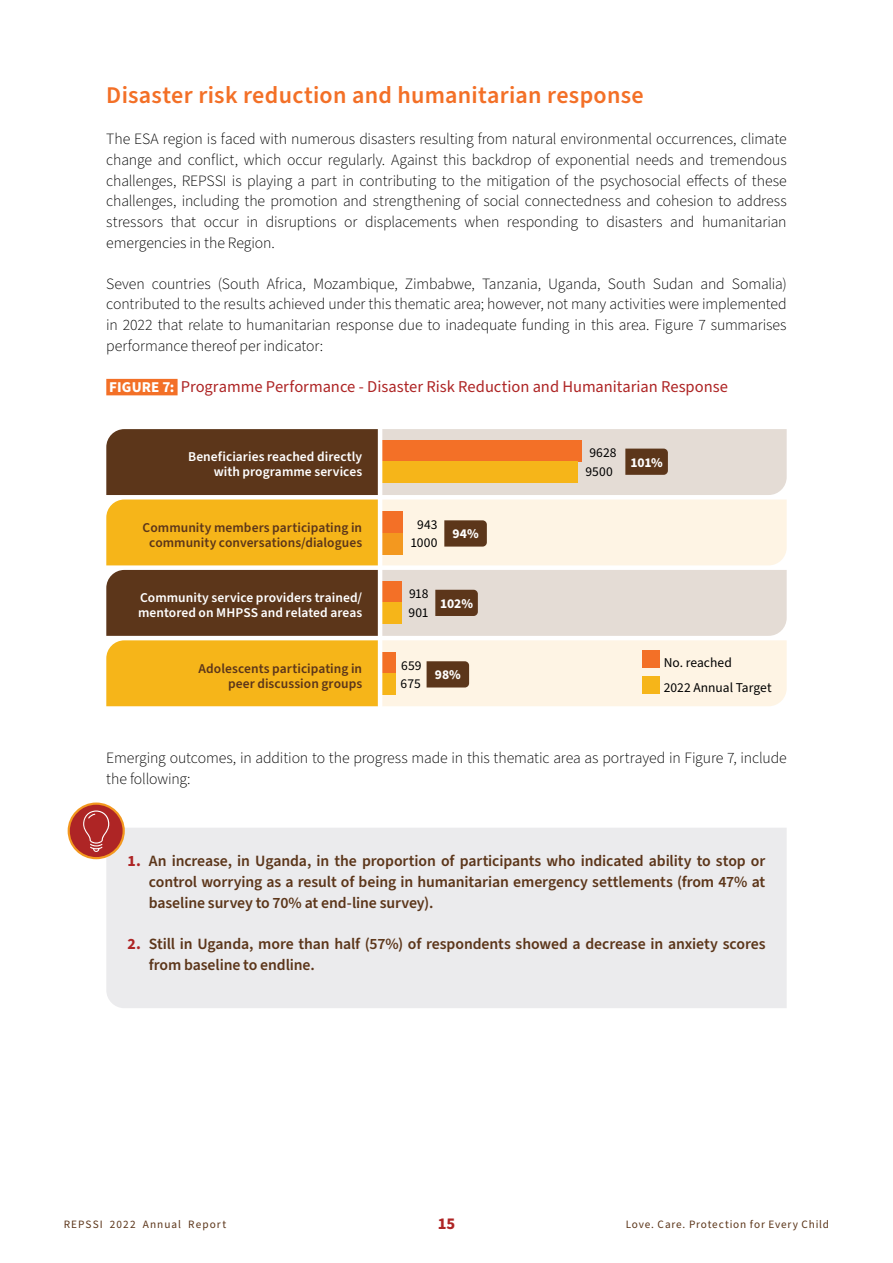
<style>
.page{position:relative;width:893px;height:1263px;background:#fff}
.page>*{position:absolute;margin:0;border:0;box-sizing:border-box;transform-origin:0 0}
.t1{font:600 24px "Source Sans Pro";letter-spacing:.01em;color:#f37027}
.t2{font:16.5px "Source Sans Pro";color:#ae2525}
.t3{font:700 16.5px "Source Sans Pro";color:#ae2525}
.t4{font:300 15.75px/20.7px "Source Sans Pro";letter-spacing:-.01em;color:#000;text-align:justify}
.t5{font:600 15.75px/20.7px "Source Sans Pro";letter-spacing:-.01em;color:#5c361a;text-align:justify}
.t6{font:600 13.5px/15px "Source Sans Pro";letter-spacing:.005em;color:#fff;text-align:right}
.t7{font:600 13.5px/15px "Source Sans Pro";letter-spacing:.005em;color:#5c361a;text-align:center}
.t8{font:13.5px/18.3px "Source Sans Pro";letter-spacing:.005em;color:#000}
.t9{font:700 13.5px "Source Sans Pro";letter-spacing:-.005em;color:#fff}
.t10{font:11.25px "Source Sans Pro";letter-spacing:.085em;color:#5c361a}
.s1{font-weight:700;font-size:15px;color:#fff}
.s2{font-weight:700;color:#ae2525}
</style>
<div class="page">
<div style="left:106px;top:828px;width:681px;height:180px;background:#ebebed"></div>
<div style="left:69px;top:804px;width:55px;height:54px;background:#ae2525;border-radius:50%"></div>
<div style="left:68px;top:802px;width:57px;height:57px;border:2px solid #f3981f;border-radius:50%"></div>
<svg style="left:83px;top:810px;width:26px;height:42px"></svg>
<div style="left:106px;top:379px;width:72px;height:16px;background:#f37027"></div>
<svg style="left:106px;top:429px;width:681px;height:277px;background:#d3b484"></svg>
<div style="left:642px;top:651px;width:17px;height:17px;background:#f37027"></div>
<div style="left:642px;top:676px;width:17px;height:17px;background:#f6b519"></div>
<hr style="left:378px;top:421px;width:4px;height:285px;background:#fff">
<h1 class="t1" style="left:106px;top:79px;width:539px">Disaster risk reduction and humanitarian response</h1>
<p class="t4" style="left:106px;top:129px;width:682px">The ESA region is faced with numerous disasters resulting from natural environmental occurrences, climate change and conflict, which occur regularly. Against this backdrop of exponential needs and tremendous challenges, REPSSI is playing a part in contributing to the mitigation of the psychosocial effects of these challenges, including the promotion and strengthening of social connectedness and cohesion to address stressors that occur in disruptions or displacements when responding to disasters and humanitarian emergencies in the Region.</p>
<p class="t4" style="left:106px;top:274px;width:682px">Seven countries (South Africa, Mozambique, Zimbabwe, Tanzania, Uganda, South Sudan and Somalia) contributed to the results achieved under this thematic area; however, not many activities were implemented in 2022 that relate to humanitarian response due to inadequate funding in this area. Figure 7 summarises performance thereof per indicator:</p>
<p class="t2" style="left:109px;top:375px;width:620px"><span class="s1">FIGURE 7:</span> Programme Performance - Disaster Risk Reduction and Humanitarian Response</p>
<p class="t6" style="left:188px;top:450px;width:176px">Beneficiaries reached directly with programme services</p>
<p class="t8" style="left:585px;top:444px;width:33px">9628<br>9500</p>
<p class="t9" style="left:630px;top:453px;width:34px">101%</p>
<p class="t7" style="left:143px;top:521px;width:221px">Community members participating in community conversations/dialogues</p>
<p class="t8" style="left:410px;top:516px;width:29px;text-align:center">943<br>1000</p>
<p class="t9" style="left:452px;top:525px;width:28px">94%</p>
<p class="t6" style="left:138px;top:590px;width:226px;text-align:left">Community service providers trained/ mentored on MHPSS and related areas</p>
<p class="t8" style="left:409px;top:585px;width:22px">918<br>901</p>
<p class="t9" style="left:440px;top:594px;width:35px">102%</p>
<p class="t7" style="left:199px;top:662px;width:165px;text-align:right">Adolescents participating in peer discussion groups</p>
<p class="t8" style="left:401px;top:657px;width:22px">659<br>675</p>
<p class="t9" style="left:435px;top:666px;width:28px">98%</p>
<p class="t8" style="left:664px;top:650px;width:109px;line-height:25.2px">No. reached<br>2022 Annual Target</p>
<p class="t4" style="left:106px;top:748px;width:682px">Emerging outcomes, in addition to the progress made in this thematic area as portrayed in Figure 7, include the following:</p>
<p class="t5" style="left:149px;top:851px;width:618px;text-indent:-21px"><span class="s2">1.</span> An increase, in Uganda, in the proportion of participants who indicated ability to stop or control worrying as a result of being in humanitarian emergency settlements (from 47% at baseline survey to 70% at end-line survey).</p>
<p class="t5" style="left:149px;top:934px;width:618px;text-indent:-21px"><span class="s2">2.</span> Still in Uganda, more than half (57%) of respondents showed a decrease in anxiety scores from baseline to endline.</p>
<p class="t10" style="left:64px;top:1217px;width:164px">REPSSI 2022 Annual Report</p>
<p class="t3" style="left:438px;top:1212px;width:19px">15</p>
<p class="t10" style="left:626px;top:1217px;width:205px">Love. Care. Protection for Every Child</p>
</div>
